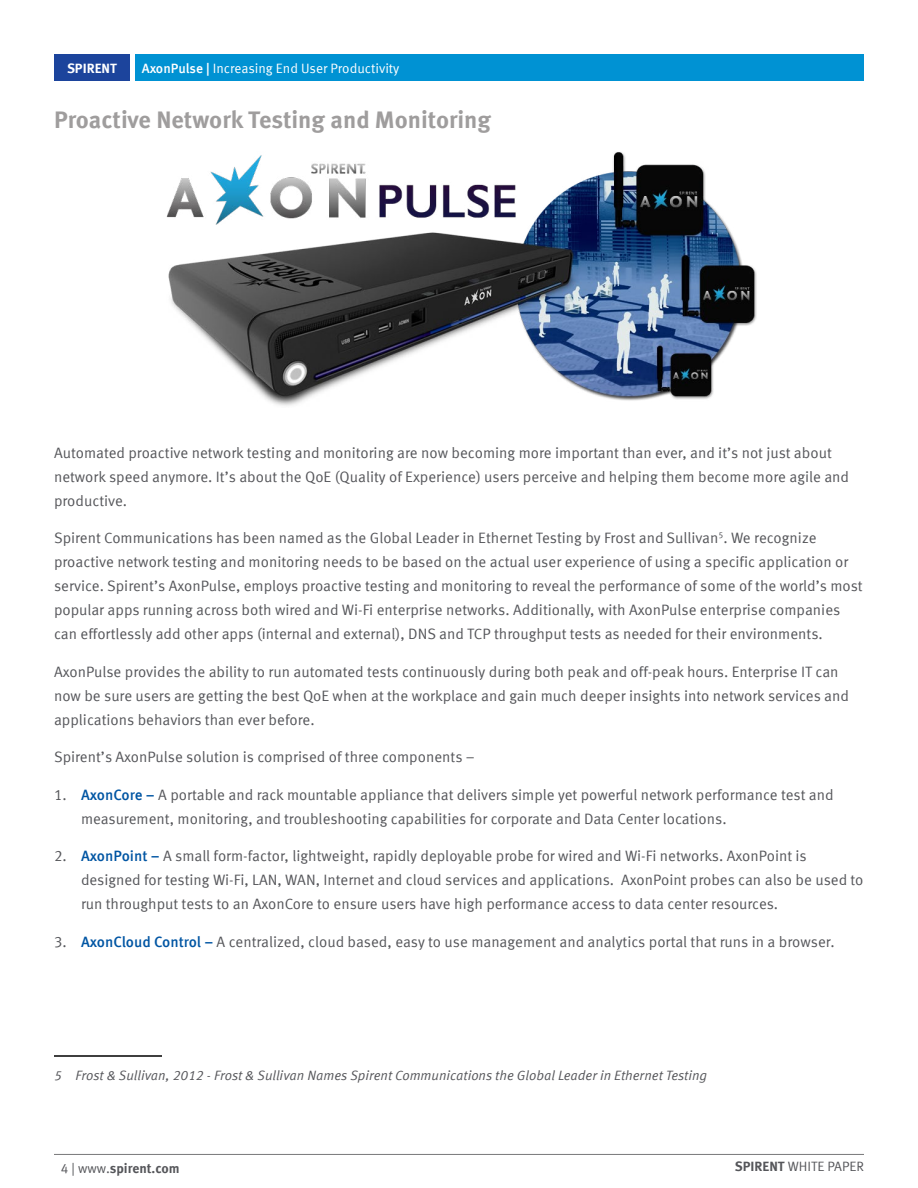
<style>
.page{position:relative;width:918px;height:1188px;background:#fff}
.page>*{position:absolute;margin:0;border:0;box-sizing:border-box;transform-origin:0 0}
.t1{font:700 24px "Meta Offc";color:#9f9d9d}
.t2{font:15px/24px "Meta Offc Norm";color:#55565a}
.t3{font:13.5px "Meta Offc Norm Ita";color:#55565a}
.t4{font:13.5px "Meta Offc Norm";color:#fff}
.t5{font:700 13.5px "Meta Offc";color:#55565a}
.t6{font:13.5px "Meta Offc Norm";color:#55565a}
.t7{font:700 13.5px "Meta Offc";color:#fff}
.s1{font-family:"Meta Offc";font-weight:500}
.s2{font-family:"Meta Offc";font-weight:500;color:#0055a3}
.s3{font-family:"Meta Offc Norm";font-weight:400}
.s4{font-family:"Meta Offc";font-weight:700}
</style>
<div class="page">
<div style="left:135px;top:54px;width:729px;height:27px;background:#0092d3"></div>
<div style="left:54px;top:54px;width:76px;height:27px;background:#1c449c"></div>
<hr style="left:54px;top:1154px;width:810px;height:1px;background:#77777a">
<img style="left:166px;top:152px;width:591px;height:254px">
<hr style="left:54px;top:1055px;width:108px;height:2px;background:#000">
<p class="t7" style="left:67px;top:60px;width:51px">SPIRENT</p>
<p class="t4" style="left:142px;top:60px;width:259px"><span class="s1">AxonPulse |</span> Increasing End User Productivity</p>
<h1 class="t1" style="left:54px;top:106px;width:439px">Proactive Network Testing and Monitoring</h1>
<p class="t2" style="left:54px;top:441px;width:797px">Automated proactive network testing and monitoring are now becoming more important than ever, and it’s not just about network speed anymore. It’s about the QoE (Quality of Experience) users perceive and helping them become more agile and productive.</p>
<p class="t2" style="left:54px;top:527px;width:810px">Spirent Communications has been named as the Global Leader in Ethernet Testing by Frost and Sullivan<sup>5</sup>. We recognize proactive network testing and monitoring needs to be based on the actual user experience of using a specific application or service. Spirent’s AxonPulse, employs proactive testing and monitoring to reveal the performance of some of the world’s most popular apps running across both wired and Wi-Fi enterprise networks. Additionally, with AxonPulse enterprise companies can effortlessly add other apps (internal and external), DNS and TCP throughput tests as needed for their environments.</p>
<p class="t2" style="left:54px;top:660px;width:797px">AxonPulse provides the ability to run automated tests continuously during both peak and off-peak hours. Enterprise IT can now be sure users are getting the best QoE when at the workplace and gain much deeper insights into network services and applications behaviors than ever before.</p>
<p class="t2" style="left:54px;top:746px;width:422px">Spirent’s AxonPulse solution is comprised of three components –</p>
<p class="t2" style="left:81px;top:783px;width:754px;text-indent:-27px">1. <span class="s2">AxonCore –</span> A portable and rack mountable appliance that delivers simple yet powerful network performance test and measurement, monitoring, and troubleshooting capabilities for corporate and Data Center locations.</p>
<p class="t2" style="left:81px;top:845px;width:784px;text-indent:-27px">2. <span class="s2">AxonPoint –</span> A small form-factor, lightweight, rapidly deployable probe for wired and Wi-Fi networks. AxonPoint is designed for testing Wi-Fi, LAN, WAN, Internet and cloud services and applications. AxonPoint probes can also be used to run throughput tests to an AxonCore to ensure users have high performance access to data center resources.</p>
<p class="t2" style="left:54px;top:930px;width:782px">3. <span class="s2">AxonCloud Control –</span> A centralized, cloud based, easy to use management and analytics portal that runs in a browser.</p>
<p class="t3" style="left:54px;top:1068px;width:655px">5 Frost &amp; Sullivan, 2012 - Frost &amp; Sullivan Names Spirent Communications the Global Leader in Ethernet Testing</p>
<p class="t5" style="left:61px;top:1161px;width:121px"><span class="s3">4 | www.</span>spirent.com</p>
<p class="t6" style="left:735px;top:1159px;width:131px"><span class="s4">SPIRENT</span> WHITE PAPER</p>
</div>
